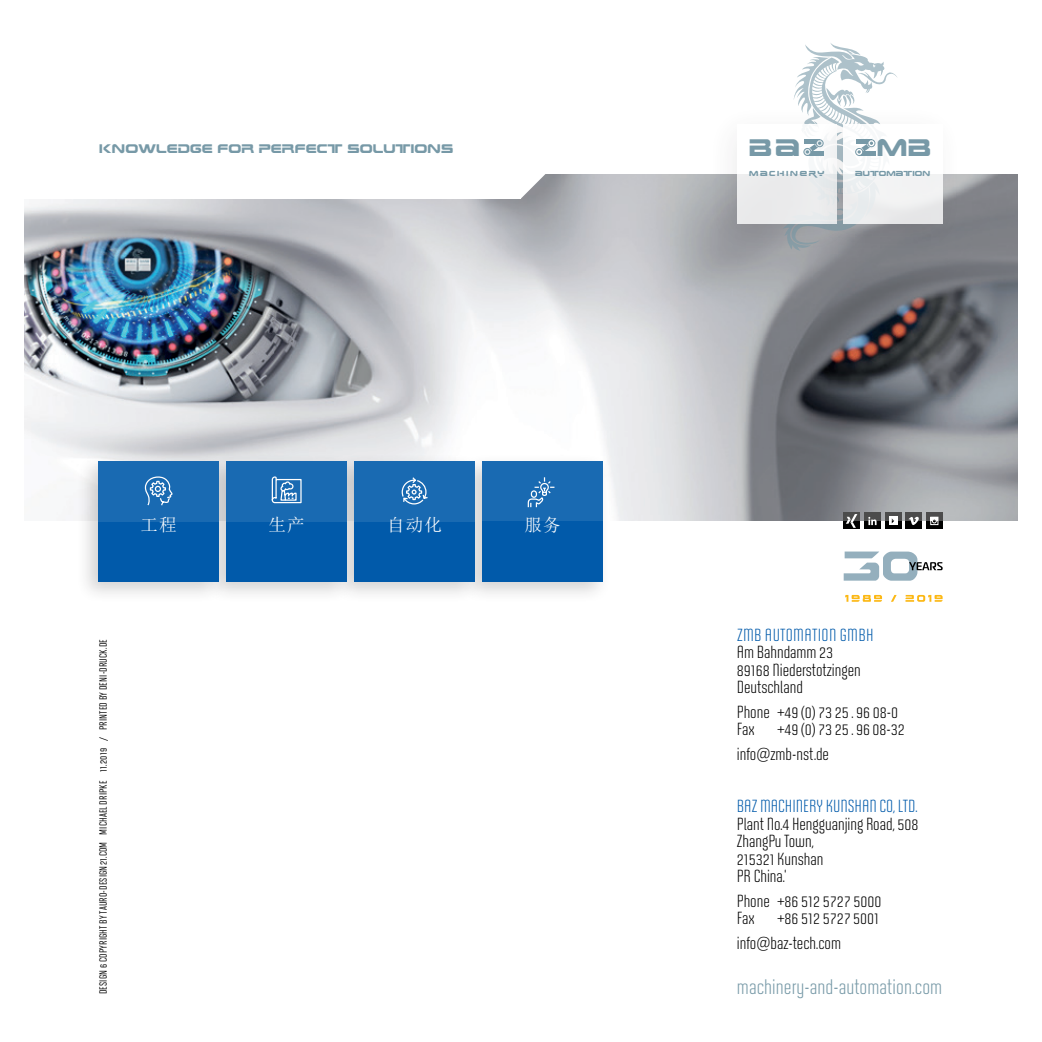
<style>
.page{position:relative;width:1042px;height:1042px;background:#fff}
.page>*{position:absolute;margin:0;border:0;box-sizing:border-box;transform-origin:0 0}
.t1{font:23.8px "Earth Normal";color:#7799a7}
.t2{font:21px "Solano Gothic Retro MVB";letter-spacing:.005em;color:#7799a7}
.t3{font:17.5px/17.5px "Solano Gothic Retro MVB";color:#000}
.t4{font:17.5px "Solano Gothic Retro MVB";color:#015aaa}
.t5{font:17.5px "Solano Gothic Retro MVB";letter-spacing:.02em;color:#015aaa}
.t6{font:17.5px "Sim Sun";letter-spacing:.06em;color:#fff}
.t7{font:12.42px "Earth Normal";color:#7799a7}
.t8{font:500 10.5px "Solano Gothic MVB";letter-spacing:.015em;color:#000}
.t9{font:7.17px "Earth Normal";letter-spacing:.01em;color:#7799a7}
.t10{font:7.17px "Earth Normal";letter-spacing:.23em;color:#7799a7}
</style>
<div class="page">
<img style="left:25px;top:174px;width:992px;height:347px">
<svg style="left:521px;top:174px;width:35px;height:24px"></svg>
<div style="left:0;top:0;width:521px;height:198px;background:#fff"></div>
<div style="left:702px;top:99px;width:159px;height:159px;background:#231f20;opacity:.1"></div>
<div style="left:737px;top:124px;width:100px;height:100px;background:#eaeaeb"></div>
<div style="left:737px;top:124px;width:100px;height:50px;background:#fff"></div>
<div style="left:808px;top:99px;width:159px;height:159px;background:#231f20;opacity:.1"></div>
<div style="left:843px;top:124px;width:100px;height:100px;background:linear-gradient(to bottom,#fff,#e7e7e8)"></div>
<svg style="left:782px;top:43px;width:115px;height:208px"></svg>
<svg style="left:845px;top:595px;width:97px;height:7px"></svg>
<svg style="left:843px;top:551px;width:99px;height:30px"></svg>
<div style="left:843px;top:512px;width:17px;height:17px;background:#000"></div>
<div style="left:884px;top:512px;width:17px;height:17px;background:#000"></div>
<div style="left:864px;top:512px;width:17px;height:17px;background:#000"></div>
<svg style="left:926px;top:521px;width:17px;height:8px"></svg>
<div style="left:905px;top:512px;width:17px;height:17px;background:#000"></div>
<svg style="left:846px;top:521px;width:10px;height:7px"></svg>
<svg style="left:868px;top:521px;width:8px;height:4px"></svg>
<svg style="left:911px;top:521px;width:7px;height:4px"></svg>
<svg style="left:889px;top:521px;width:8px;height:4px"></svg>
<div style="left:930px;top:517px;width:8px;height:8px;border:1px solid #fff"></div>
<svg style="left:931px;top:521px;width:7px;height:2px"></svg>
<svg style="left:843px;top:512px;width:17px;height:9px"></svg>
<svg style="left:884px;top:512px;width:17px;height:9px"></svg>
<svg style="left:864px;top:512px;width:17px;height:9px"></svg>
<svg style="left:926px;top:512px;width:17px;height:9px"></svg>
<svg style="left:905px;top:512px;width:17px;height:9px"></svg>
<div style="left:460px;top:453px;width:151px;height:151px;background:#231f20;opacity:.2"></div>
<div style="left:482px;top:461px;width:121px;height:120px;background:#015aaa"></div>
<div style="left:332px;top:453px;width:151px;height:151px;background:#231f20;opacity:.2"></div>
<div style="left:354px;top:461px;width:121px;height:120px;background:#015aaa"></div>
<div style="left:204px;top:453px;width:151px;height:151px;background:#231f20;opacity:.2"></div>
<div style="left:226px;top:461px;width:121px;height:120px;background:#015aaa"></div>
<div style="left:76px;top:453px;width:151px;height:151px;background:#231f20;opacity:.2"></div>
<div style="left:98px;top:461px;width:121px;height:120px;background:#015aaa"></div>
<div style="left:98px;top:461px;width:121px;height:60px;background:#196ab2"></div>
<div style="left:226px;top:461px;width:121px;height:60px;background:#196ab2"></div>
<div style="left:354px;top:461px;width:121px;height:60px;background:#196ab2"></div>
<div style="left:482px;top:461px;width:121px;height:60px;background:#196ab2"></div>
<p class="t7" style="left:99px;top:140px;width:356px">KNOWLEDGE FOR PERFECT SOLUTIONS</p>
<h1 class="t1" style="left:749px;top:131px;width:53px">BA</h1>
<h1 class="t1" style="left:877px;top:131px;width:56px">MB</h1>
<p class="t6" style="left:141px;top:516px;width:38px">工程</p>
<p class="t6" style="left:269px;top:516px;width:38px">生产</p>
<p class="t6" style="left:387px;top:516px;width:56px">自动化</p>
<p class="t6" style="left:524px;top:516px;width:38px">服务</p>
<p class="t8" style="left:97px;top:994px;width:356px;rotate:-90deg">DESIGN 6 COPYRIGHT BY TAURO-DESIGN21.COM MICHAEL DRIPKE 11.2019 / PRINTED BY DENI-DRUCK.DE</p>
<p class="t10" style="left:749px;top:169px;width:77px">MACHINERY</p>
<p class="t9" style="left:855px;top:169px;width:77px">AUTOMATION</p>
<p class="t5" style="left:737px;top:625px;width:138px">ZMB AUTOMATION GMBH</p>
<p class="t3" style="left:737px;top:643px;width:125px">Am Bahndamm 23<br>89168 Niederstotzingen<br>Deutschland</p>
<p class="t3" style="left:737px;top:703px;width:163px">Phone +49 (0) 73 25 . 96 08-0<br>Fax</p>
<p class="t3" style="left:737px;top:717px;width:169px;line-height:24.5px;text-indent:41px">+49 (0) 73 25 . 96 08-32 info@zmb-nst.de</p>
<p class="t4" style="left:737px;top:796px;width:182px">BAZ MACHINERY KUNSHAN CO, LTD.</p>
<p class="t3" style="left:737px;top:815px;width:183px">Plant No.4 Hengguanjing Road, 508<br>ZhangPu Town,<br>215321 Kunshan<br>PR China.‘</p>
<p class="t3" style="left:737px;top:892px;width:146px">Phone +86 512 5727 5000<br>Fax</p>
<p class="t3" style="left:737px;top:906px;width:144px;line-height:24.5px;text-indent:41px">+86 512 5727 5001 info@baz-tech.com</p>
<p class="t2" style="left:737px;top:975px;width:207px">machinery-and-automation.com</p>
</div>
